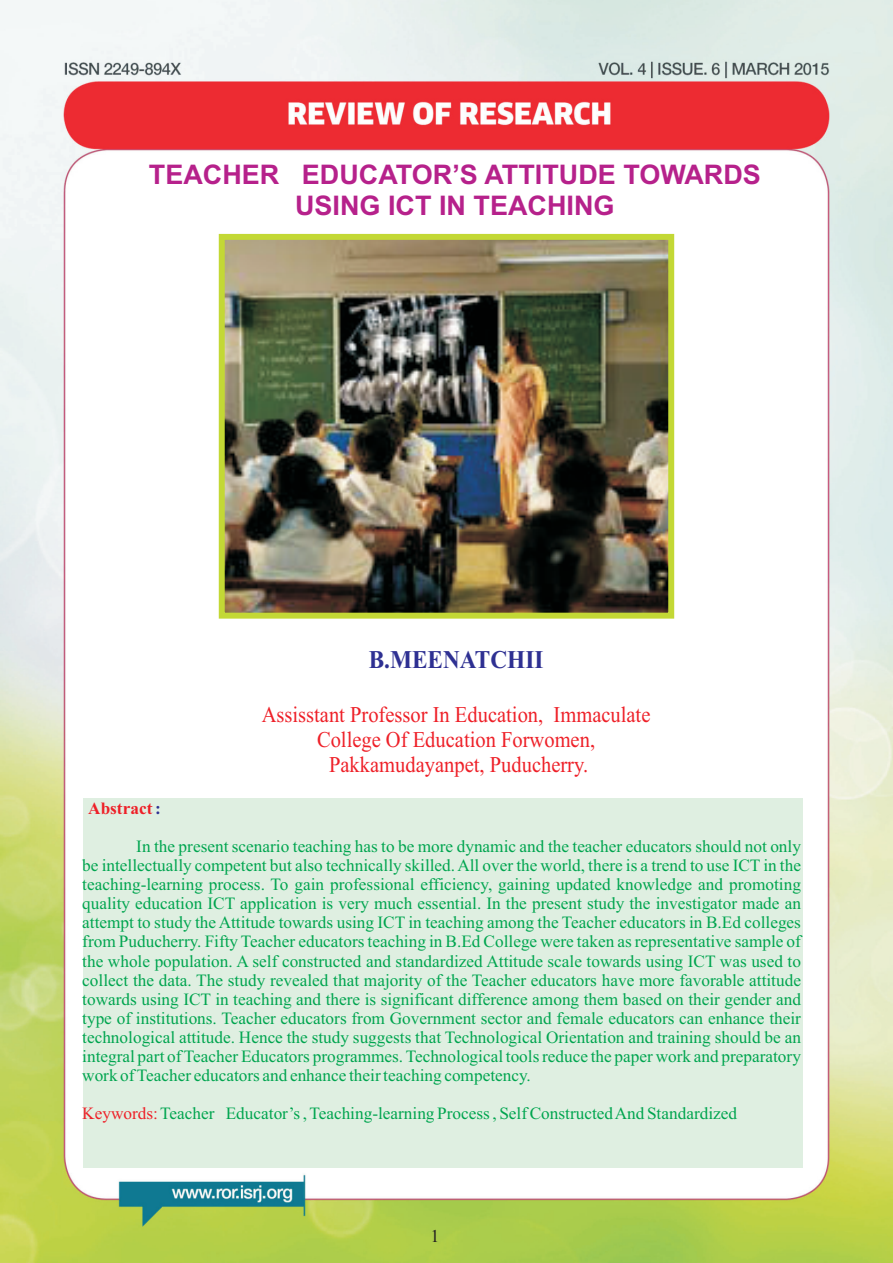
<style>
.page{position:relative;width:893px;height:1263px;background:#fff}
.page>*{position:absolute;margin:0;border:0;box-sizing:border-box;transform-origin:0 0}
.t1{font:700 27px/30.2px "Arial";color:#b6218b;text-align:center}
.t2{font:700 25.5px "Times New Roman";color:#2e3092;scale:.91 1}
.t3{font:22.5px/24.9px "Times New Roman";color:#ee2028;text-align:center;scale:.91 1}
.t4{font:18px "Times New Roman";color:#231f20}
.t5{font:17.25px/19px "Times New Roman";color:#00a54f;text-align:justify}
.t6{font:700 17.25px "Times New Roman";color:#ee2028}
.s1{color:#2e3092}
.s2{color:#ee2028}
</style>
<div class="page">
<img style="left:0;top:0;width:893px;height:1263px">
<div style="left:83px;top:799px;width:720px;height:369px;background:#dfefe1"></div>
<img style="left:226px;top:241px;width:441px;height:371px">
<div style="left:219px;top:234px;width:455px;height:385px;border:6px solid #c3d835"></div>
<h1 class="t1" style="left:149px;top:162px;width:613px">TEACHER EDUCATOR’S ATTITUDE TOWARDS<br>USING ICT IN TEACHING</h1>
<p class="t6" style="left:88px;top:802px;width:74px">Abstract <span class="s1">:</span></p>
<h2 class="t2" style="left:369px;top:651px;width:193px">B.MEENATCHII</h2>
<h3 class="t3" style="left:262px;top:704px;width:429px">Assisstant Professor In Education, Immaculate<br>College Of Education Forwomen,<br>Pakkamudayanpet, Puducherry.</h3>
<p class="t5" style="left:82px;top:838px;width:720px;text-indent:54px">In the present scenario teaching has to be more dynamic and the teacher educators should not only be intellectually competent but also technically skilled. All over the world, there is a trend to use ICT in the teaching-learning process. To gain professional efficiency, gaining updated knowledge and promoting quality education ICT application is very much essential. In the present study the investigator made an attempt to study the Attitude towards using ICT in teaching among the Teacher educators in B.Ed colleges from Puducherry. Fifty Teacher educators teaching in B.Ed College were taken as representative sample of the whole population. A self constructed and standardized Attitude scale towards using ICT was used to collect the data. The study revealed that majority of the Teacher educators have more favorable attitude towards using ICT in teaching and there is significant difference among them based on their gender and type of institutions. Teacher educators from Government sector and female educators can enhance their technological attitude. Hence the study suggests that Technological Orientation and training should be an integral part of Teacher Educators programmes. Technological tools reduce the paper work and preparatory work of Teacher educators and enhance their teaching competency.</p>
<p class="t5" style="left:82px;top:1106px;width:656px"><span class="s2">Keywords:</span>Teacher Educator’s , Teaching-learning Process , Self Constructed And Standardized</p>
<p class="t4" style="left:431px;top:1229px;width:10px">1</p>
</div>
